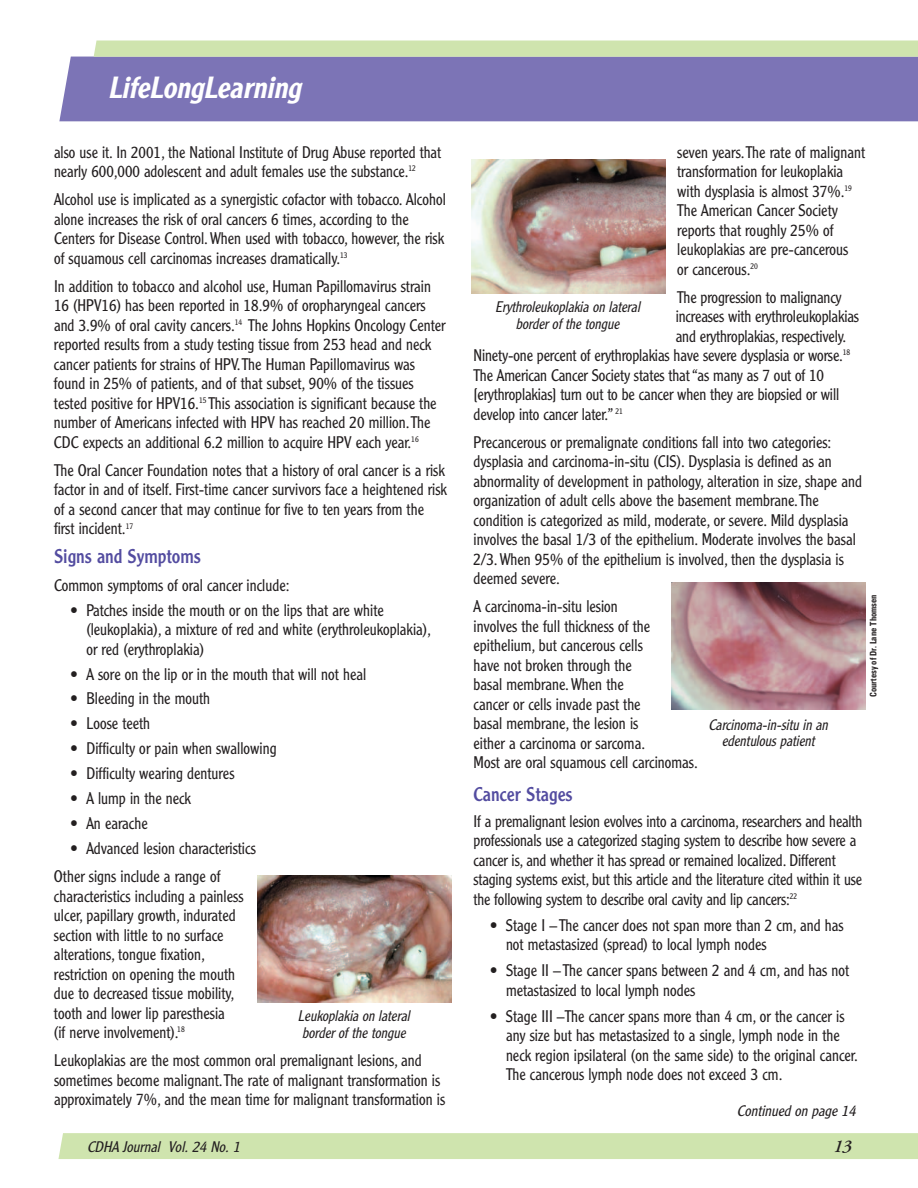
<style>
.page{position:relative;width:918px;height:1188px;background:#fff}
.page>*{position:absolute;margin:0;border:0;box-sizing:border-box;transform-origin:0 0}
.t1{font:italic 500 30px "Clearface Gothic LH";color:#fff;scale:.95 1}
.t2{font:19.5px "Clearface Gothic LH";color:#534ca0;scale:.95 1}
.t3{font:italic 600 18px "Adobe Garamond";color:#231f20}
.t4{font:300 16.5px/19.5px "Clearface Gothic LH";color:#231f20;scale:.95 1}
.t5{font:300 16.5px/19.5px "Clearface Gothic LH";color:#231f20;scale:.94 1}
.t6{font:italic 300 15px/16.5px "Clearface Gothic LH";color:#231f20;text-align:center;scale:.95 1}
.t7{font:italic 300 15px "Clearface Gothic LH";color:#231f20}
.t8{font:700 condensed 9px "Univers";color:#231f20;scale:.95 1}
</style>
<div class="page">
<div style="left:58px;top:1133px;width:860px;height:26px;background:#cfe4ae"></div>
<div style="left:59px;top:57px;width:859px;height:64px;background:#7c74b6"></div>
<svg style="left:94px;top:40px;width:824px;height:17px"></svg>
<img style="left:257px;top:876px;width:194px;height:126px">
<img style="left:672px;top:582px;width:193px;height:127px">
<img style="left:471px;top:159px;width:194px;height:135px">
<h1 class="t1" style="left:108px;top:77px;width:211px">LifeLongLearning</h1>
<p class="t5" style="left:54px;top:143px;width:413px">also use it. In 2001, the National Institute of Drug Abuse reported that nearly 600,000 adolescent and adult females use the substance.<sup>12</sup></p>
<p class="t4" style="left:54px;top:191px;width:414px">Alcohol use is implicated as a synergistic cofactor with tobacco. Alcohol alone increases the risk of oral cancers 6 times, according to the Centers for Disease Control. When used with tobacco, however, the risk of squamous cell carcinomas increases dramatically.<sup>13</sup></p>
<p class="t4" style="left:54px;top:278px;width:414px">In addition to tobacco and alcohol use, Human Papillomavirus strain 16 (HPV16) has been reported in 18.9% of oropharyngeal cancers and 3.9% of oral cavity cancers.<sup>14</sup> The Johns Hopkins Oncology Center reported results from a study testing tissue from 253 head and neck cancer patients for strains of HPV.The Human Papillomavirus was found in 25% of patients, and of that subset, 90% of the tissues tested positive for HPV16.<sup>15</sup> This association is significant because the number of Americans infected with HPV has reached 20 million.The CDC expects an additional 6.2 million to acquire HPV each year.<sup>16</sup></p>
<p class="t4" style="left:54px;top:462px;width:415px">The Oral Cancer Foundation notes that a history of oral cancer is a risk factor in and of itself. First-time cancer survivors face a heightened risk of a second cancer that may continue for five to ten years from the first incident.<sup>17</sup></p>
<p class="t2" style="left:54px;top:549px;width:156px">Signs and Symptoms</p>
<p class="t4" style="left:54px;top:577px;width:249px">Common symptoms of oral cancer include:</p>
<p class="t4" style="left:86px;top:601px;width:364px;text-indent:-16px">• Patches inside the mouth or on the lips that are white (leukoplakia), a mixture of red and white (erythroleukoplakia), or red (erythroplakia)</p>
<p class="t4" style="left:70px;top:665px;width:313px">• A sore on the lip or in the mouth that will not heal</p>
<p class="t4" style="left:70px;top:690px;width:149px">• Bleeding in the mouth</p>
<p class="t4" style="left:70px;top:715px;width:86px">• Loose teeth</p>
<p class="t4" style="left:70px;top:740px;width:219px">• Difficulty or pain when swallowing</p>
<p class="t4" style="left:70px;top:765px;width:175px">• Difficulty wearing dentures</p>
<p class="t4" style="left:70px;top:790px;width:129px">• A lump in the neck</p>
<p class="t4" style="left:70px;top:815px;width:83px">• An earache</p>
<p class="t4" style="left:54px;top:835px;width:214px;line-height:28.2px;text-indent:16px">• Advanced lesion characteristics<br>Other signs include a range of</p>
<p class="t4" style="left:54px;top:887px;width:201px">characteristics including a painless ulcer, papillary growth, indurated section with little to no surface alterations, tongue fixation, restriction on opening the mouth due to decreased tissue mobility, tooth and lower lip paresthesia<br>(if nerve involvement).<sup>18</sup></p>
<p class="t4" style="left:54px;top:1052px;width:414px">Leukoplakias are the most common oral premalignant lesions, and sometimes become malignant.The rate of malignant transformation is approximately 7%, and the mean time for malignant transformation is</p>
<p class="t6" style="left:298px;top:1009px;width:122px;text-align:left">Leukoplakia on lateral border of the tongue</p>
<p class="t4" style="left:677px;top:143px;width:199px">seven years.The rate of malignant transformation for leukoplakia with dysplasia is almost 37%.<sup>19<br></sup>The American Cancer Society reports that roughly 25% of leukoplakias are pre-cancerous<br>or cancerous.<sup>20</sup></p>
<p class="t4" style="left:677px;top:289px;width:175px">The progression to malignancy</p>
<p class="t4" style="left:676px;top:308px;width:195px">increases with erythroleukoplakias</p>
<p class="t4" style="left:676px;top:328px;width:181px">and erythroplakias, respectively.</p>
<p class="t4" style="left:474px;top:347px;width:398px">Ninety-one percent of erythroplakias have severe dysplasia or worse.<sup>18</sup></p>
<p class="t4" style="left:474px;top:367px;width:370px">The American Cancer Society states that “as many as 7 out of 10</p>
<p class="t4" style="left:474px;top:386px;width:386px">[erythroplakias] turn out to be cancer when they are biopsied or will</p>
<p class="t4" style="left:474px;top:406px;width:159px">develop into cancer later.” <sup>21</sup></p>
<p class="t4" style="left:474px;top:434px;width:410px">Precancerous or premalignate conditions fall into two categories: dysplasia and carcinoma-in-situ (CIS). Dysplasia is defined as an abnormality of development in pathology, alteration in size, shape and organization of adult cells above the basement membrane.The condition is categorized as mild, moderate, or severe. Mild dysplasia involves the basal 1/3 of the epithelium. Moderate involves the basal 2/3. When 95% of the epithelium is involved, then the dysplasia is deemed severe.</p>
<p class="t4" style="left:474px;top:598px;width:238px">A carcinoma-in-situ lesion<br>involves the full thickness of the epithelium, but cancerous cells<br>have not broken through the<br>basal membrane. When the<br>cancer or cells invade past the<br>basal membrane, the lesion is<br>either a carcinoma or sarcoma.<br>Most are oral squamous cell carcinomas.</p>
<p class="t2" style="left:474px;top:787px;width:106px">Cancer Stages</p>
<p class="t5" style="left:474px;top:813px;width:415px">If a premalignant lesion evolves into a carcinoma, researchers and health professionals use a categorized staging system to describe how severe a cancer is, and whether it has spread or remained localized. Different staging systems exist, but this article and the literature cited within it use the following system to describe oral cavity and lip cancers:<sup>22</sup></p>
<p class="t4" style="left:506px;top:917px;width:357px;text-indent:-16px">• Stage I – The cancer does not span more than 2 cm, and has not metastasized (spread) to local lymph nodes</p>
<p class="t4" style="left:506px;top:962px;width:363px;text-indent:-16px">• Stage II – The cancer spans between 2 and 4 cm, and has not metastasized to local lymph nodes</p>
<p class="t4" style="left:506px;top:1008px;width:372px;text-indent:-16px">• Stage III –The cancer spans more than 4 cm, or the cancer is any size but has metastasized to a single, lymph node in the neck region ipsilateral (on the same side) to the original cancer.<br>The cancerous lymph node does not exceed 3 cm.</p>
<p class="t6" style="left:495px;top:300px;width:157px">Erythroleukoplakia on lateral border of the tongue</p>
<p class="t8" style="left:870px;top:697px;width:110px;rotate:-90deg">Courtesy of Dr. Lane Thomsen</p>
<p class="t6" style="left:708px;top:717px;width:130px">Carcinoma-in-situ in an edentulous patient</p>
<p class="t7" style="left:737px;top:1105px;width:123px">Continued on page 14</p>
<p class="t7" style="left:87px;top:1141px;width:157px">CDHA Journal Vol. 24 No. 1</p>
<p class="t3" style="left:833px;top:1139px;width:20px">13</p>
</div>
